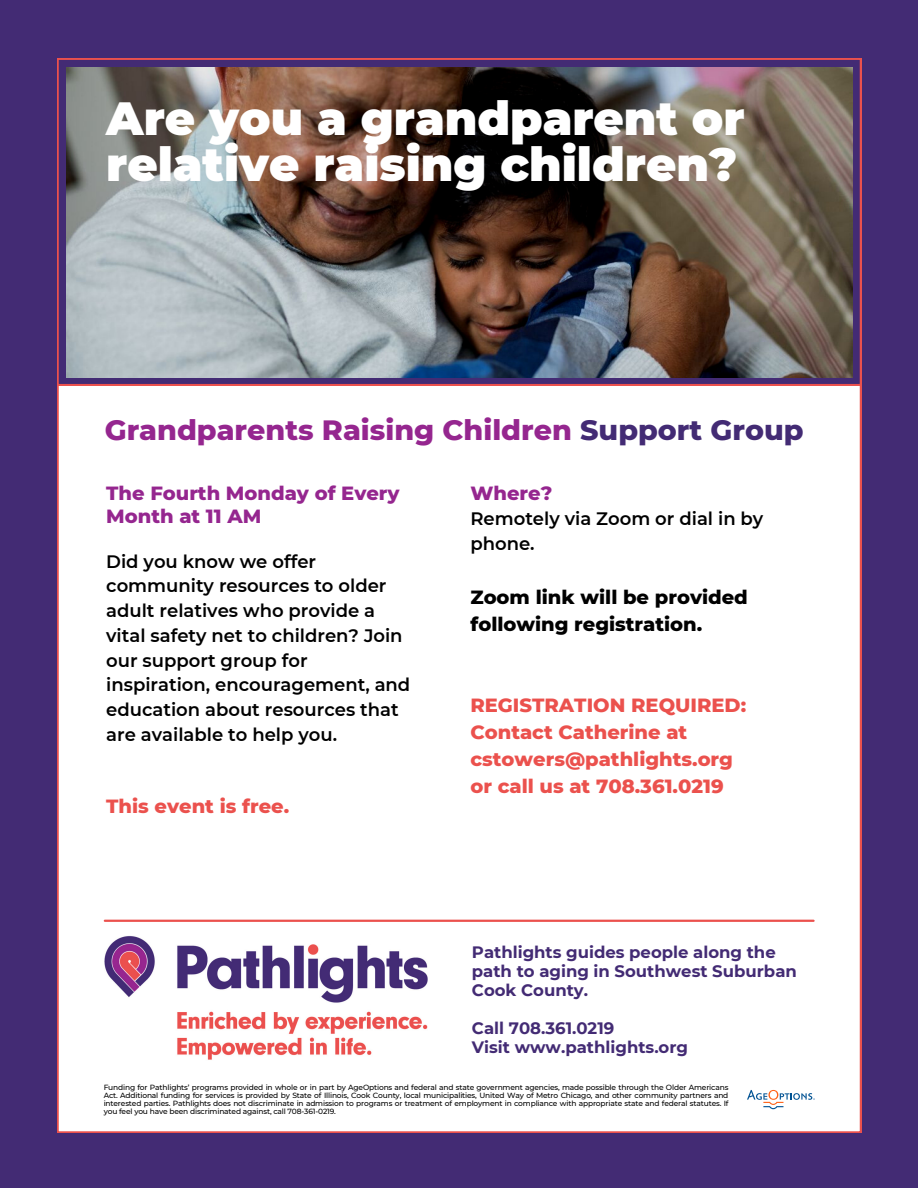
<style>
.page{position:relative;width:918px;height:1188px;background:#432b74}
.page>*{position:absolute;margin:0;border:0;box-sizing:border-box;transform-origin:0 0}
.t1{font:900 46.5px/46.2px "Montserrat";color:#fff}
.t2{font:800 28.5px "Montserrat";color:#95268f}
.t3{font:800 19.5px/27px "Montserrat";color:#eb514d}
.t4{font:800 19.5px/27px "Montserrat";color:#000}
.t5{font:800 19.5px/22.5px "Montserrat";color:#95268f}
.t6{font:600 18px/24.8px "Montserrat";color:#000}
.t7{font:700 16.5px/19.2px "Montserrat";color:#432b74}
.t8{font:500 7.5px/8.1px "Montserrat";letter-spacing:-.02em;color:#000;text-align:justify}
.s1{color:#432b74}
</style>
<div class="page">
<div style="left:57px;top:386px;width:804px;height:747px;background:#fff"></div>
<svg style="left:57px;top:58px;width:804px;height:328px"></svg>
<img style="left:67px;top:68px;width:785px;height:309px">
<img style="left:105px;top:935px;width:323px;height:125px">
<hr style="left:105px;top:920px;width:709px;height:2px;background:#eb514d">
<svg style="left:747px;top:1090px;width:68px;height:19px"></svg>
<p class="t1" style="left:106px;top:95px;width:640px">Are you a grandparent or relative raising children?</p>
<p class="t2" style="left:105px;top:412px;width:700px">Grandparents Raising Children <span class="s1">Support Group</span></p>
<p class="t5" style="left:106px;top:482px;width:295px">The Fourth Monday of Every<br>Month at 11 AM</p>
<p class="t6" style="left:106px;top:549px;width:306px">Did you know we offer community resources to older adult relatives who provide a vital safety net to children? Join our support group for inspiration, encouragement, and education about resources that are available to help you.</p>
<p class="t3" style="left:106px;top:792px;width:184px">This event is free.</p>
<p class="t5" style="left:470px;top:482px;width:83px">Where?</p>
<p class="t6" style="left:470px;top:506px;width:294px">Remotely via Zoom or dial in by phone.</p>
<p class="t4" style="left:470px;top:583px;width:279px">Zoom link will be provided following registration.</p>
<p class="t3" style="left:470px;top:691px;width:277px">REGISTRATION REQUIRED:</p>
<p class="t3" style="left:470px;top:718px;width:264px">Contact Catherine at cstowers@pathlights.org</p>
<p class="t3" style="left:470px;top:772px;width:255px">or call us at 708.361.0219</p>
<p class="t7" style="left:472px;top:942px;width:326px">Pathlights guides people along the path to aging in Southwest Suburban<br>Cook County.</p>
<p class="t7" style="left:472px;top:1019px;width:144px">Call 708.361.0219</p>
<p class="t7" style="left:472px;top:1038px;width:218px">Visit www.pathlights.org</p>
<p class="t8" style="left:104px;top:1083px;width:626px">Funding for Pathlights’ programs provided in whole or in part by AgeOptions and federal and state government agencies, made possible through the Older Americans Act. Additional funding for services is provided by State of Illinois, Cook County, local municipalities, United Way of Metro Chicago, and other community partners and interested parties. Pathlights does not discriminate in admission to programs or treatment of employment in compliance with appropriate state and federal statutes. If you feel you have been discriminated against, call 708-361-0219.</p>
</div>
